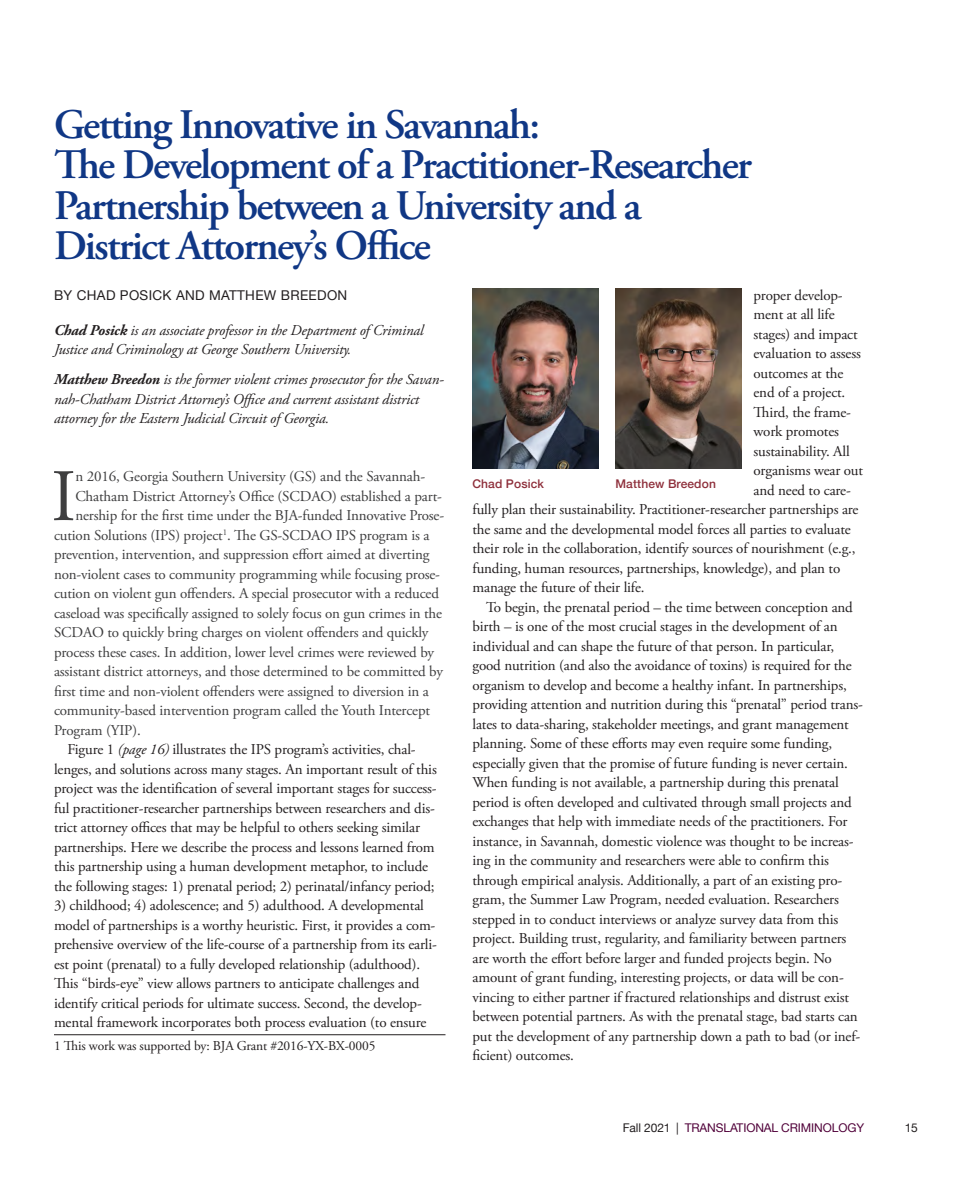
<style>
.page{position:relative;width:972px;height:1188px;background:#fff}
.page>*{position:absolute;margin:0;border:0;box-sizing:border-box;transform-origin:0 0}
.BODY__1ST_PARA{font:73.8px "Adobe Garamond Pro";color:#3e3e3f}
.A-HEADS{font:600 42px/40.5px "Adobe Garamond Pro";letter-spacing:-.04em;color:#103785}
.BODY{font:15px/19.5px "Adobe Garamond Pro";letter-spacing:-.01em;color:#231f20}
.BODY__1ST_PARA-2{font:15px "Adobe Garamond Pro";letter-spacing:-.01em;color:#3e3e3f}
.BIOS{font:italic 15px/19.5px "Adobe Garamond Pro";letter-spacing:-.01em;color:#231f20}
.FOOTNOTES_W_RILES_2{font:13.5px "Adobe Garamond Pro";letter-spacing:-.01em;color:#231f20}
.BY-LINE{font:13.5px "Helvetica Neue";letter-spacing:.025em;color:#231f20}
.t1{font:12px "Helvetica Neue";letter-spacing:-.01em;color:#500039}
.Bio_Caption{font:500 12px "Helvetica Neue";letter-spacing:.01em;color:#8e2f3b}
.t2{font:12px "Helvetica Neue";color:#231f20}
.s1{font-weight:700}
.s2{font-style:italic}
.s3{color:#231f20}
</style>
<div class="page">
<hr style="left:54px;top:1034px;width:392px;height:1px;background:#231f20">
<img style="left:472px;top:289px;width:126px;height:180px">
<img style="left:616px;top:289px;width:126px;height:180px">
<p class="A-HEADS" style="left:54px;top:105px;width:699px">Getting Innovative in Savannah:<br>The Development of a Practitioner-Researcher Partnership between a University and a District Attorney’s Office</p>
<p class="BY-LINE" style="left:54px;top:286px;width:295px">BY CHAD POSICK AND MATTHEW BREEDON</p>
<p class="BIOS" style="left:54px;top:321px;width:371px"><span class="s1">Chad Posick</span> is an associate professor in the Department of Criminal<br>Justice and Criminology at George Southern University.</p>
<p class="BIOS" style="left:54px;top:370px;width:391px"><span class="s1">Matthew Breedon</span> is the former violent crimes prosecutor for the Savan&shy;nah-Chatham District Attorney’s Office and current assistant district attorney for the Eastern Judicial Circuit of Georgia.</p>
<p class="BODY" style="left:754px;top:286px;width:91px">proper develop-</p>
<p class="BODY" style="left:754px;top:305px;width:83px">ment at all life</p>
<p class="BODY" style="left:754px;top:325px;width:106px">stages) and impact</p>
<p class="BODY" style="left:754px;top:344px;width:109px">evaluation to assess</p>
<p class="BODY" style="left:754px;top:364px;width:91px">outcomes at the</p>
<p class="BODY" style="left:754px;top:383px;width:93px">end of a project.</p>
<p class="BODY" style="left:754px;top:403px;width:99px">Third, the frame-</p>
<p class="BODY" style="left:754px;top:422px;width:87px">work promotes</p>
<p class="BODY" style="left:754px;top:442px;width:98px">sustainability. All</p>
<p class="BODY" style="left:754px;top:461px;width:111px">organisms wear out</p>
<p class="BODY" style="left:754px;top:481px;width:99px">and need to care-</p>
<p class="BODY" style="left:472px;top:500px;width:388px">fully plan their sustainability. Practitioner-researcher partnerships are</p>
<p class="BODY" style="left:472px;top:520px;width:380px">the same and the developmental model forces all parties to evaluate</p>
<p class="BODY" style="left:472px;top:539px;width:385px">their role in the collaboration, identify sources of nourishment (e.g.,</p>
<p class="BODY" style="left:472px;top:559px;width:369px">funding, human resources, partnerships, knowledge), and plan to</p>
<p class="BODY" style="left:472px;top:578px;width:174px">manage the future of their life.</p>
<p class="BODY" style="left:472px;top:598px;width:392px;text-indent:14px">To begin, the prenatal period – the time between conception and birth – is one of the most crucial stages in the development of an individual and can shape the future of that person. In particular, good nutrition (and also the avoidance of toxins) is required for the organism to develop and become a healthy infant. In partnerships, providing attention and nutrition during this “prenatal” period trans&shy;lates to data-sharing, stakeholder meetings, and grant management planning. Some of these efforts may even require some funding, especially given that the promise of future funding is never certain.<br>When funding is not available, a partnership during this prenatal period is often developed and cultivated through small projects and exchanges that help with immediate needs of the practitioners. For instance, in Savannah, domestic violence was thought to be increas&shy;ing in the community and researchers were able to confirm this through empirical analysis. Additionally, a part of an existing pro&shy;gram, the Summer Law Program, needed evaluation. Researchers stepped in to conduct interviews or analyze survey data from this project. Building trust, regularity, and familiarity between partners are worth the effort before larger and funded projects begin. No amount of grant funding, interesting projects, or data will be con&shy;vincing to either partner if fractured relationships and distrust exist between potential partners. As with the prenatal stage, bad starts can put the development of any partnership down a path to bad (or inef&shy;ficient) outcomes.</p>
<p class="BODY__1ST_PARA" style="left:51px;top:452px;width:26px">I</p>
<p class="BODY__1ST_PARA-2" style="left:75px;top:467px;width:351px">n 2016, Georgia Southern University (GS) and the Savannah-</p>
<p class="Bio_Caption" style="left:472px;top:474px;width:73px">Chad Posick</p>
<p class="Bio_Caption" style="left:616px;top:474px;width:102px">Matthew Breedon</p>
<p class="BODY__1ST_PARA-2" style="left:75px;top:487px;width:368px">Chatham District Attorney’s Office (SCDAO) established a part-</p>
<p class="BODY__1ST_PARA-2" style="left:75px;top:506px;width:370px">nership for the first time under the BJA-funded Innovative Prose-</p>
<p class="BODY__1ST_PARA-2" style="left:54px;top:526px;width:377px">cution Solutions (IPS) project<sup>1</sup>. The GS-SCDAO IPS program is a</p>
<p class="BODY__1ST_PARA-2" style="left:54px;top:545px;width:377px">prevention, intervention, and suppression effort aimed at diverting</p>
<p class="BODY__1ST_PARA-2" style="left:54px;top:565px;width:388px">non-violent cases to community programming while focusing prose-</p>
<p class="BODY__1ST_PARA-2" style="left:54px;top:584px;width:386px">cution on violent gun offenders. A special prosecutor with a reduced</p>
<p class="BODY__1ST_PARA-2" style="left:54px;top:604px;width:390px">caseload was specifically assigned to solely focus on gun crimes in the</p>
<p class="BODY__1ST_PARA-2" style="left:54px;top:623px;width:376px">SCDAO to quickly bring charges on violent offenders and quickly</p>
<p class="BODY__1ST_PARA-2" style="left:54px;top:643px;width:382px">process these cases. In addition, lower level crimes were reviewed by</p>
<p class="BODY__1ST_PARA-2" style="left:54px;top:662px;width:391px">assistant district attorneys, and those determined to be committed by</p>
<p class="BODY__1ST_PARA-2" style="left:54px;top:682px;width:376px">first time and non-violent offenders were assigned to diversion in a</p>
<p class="BODY__1ST_PARA-2" style="left:54px;top:701px;width:378px">community-based intervention program called the Youth Intercept</p>
<p class="BODY__1ST_PARA-2" style="left:54px;top:721px;width:88px">Program (YIP).</p>
<p class="BODY" style="left:54px;top:740px;width:384px;text-indent:14px">Figure 1 <span class="s2">(page 16)</span> illustrates the IPS program’s activities, chal&shy;lenges, and solutions across many stages. An important result of this project was the identification of several important stages for success&shy;ful practitioner-researcher partnerships between researchers and dis&shy;trict attorney offices that may be helpful to others seeking similar partnerships. Here we describe the process and lessons learned from this partnership using a human development metaphor, to include the following stages: 1) prenatal period; 2) perinatal/infancy period;</p>
<p class="BODY" style="left:54px;top:896px;width:385px">3) childhood; 4) adolescence; and 5) adulthood. A developmental model of partnerships is a worthy heuristic. First, it provides a com&shy;prehensive overview of the life-course of a partnership from its earli&shy;est point (prenatal) to a fully developed relationship (adulthood).<br>This “birds-eye” view allows partners to anticipate challenges and identify critical periods for ultimate success. Second, the develop&shy;mental framework incorporates both process evaluation (to ensure</p>
<p class="FOOTNOTES_W_RILES_2" style="left:54px;top:1038px;width:323px">1 This work was supported by: BJA Grant #2016-YX-BX-0005</p>
<p class="t1" style="left:623px;top:1119px;width:243px"><span class="s3">Fall 2021 |</span> TRANSLATIONAL CRIMINOLOGY</p>
<p class="t2" style="left:905px;top:1119px;width:15px">15</p>
</div>
